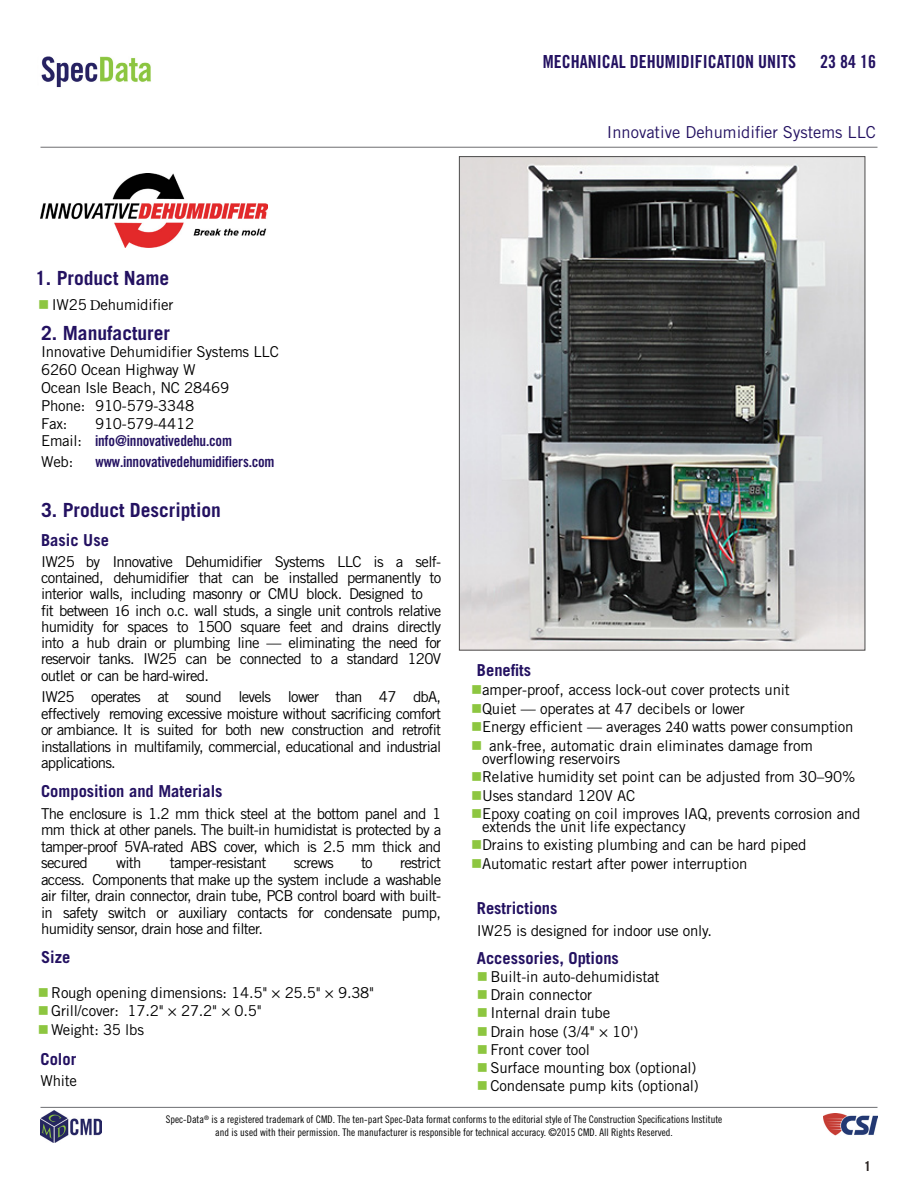
<style>
.page{position:relative;width:918px;height:1188px;background:#fff}
.page>*{position:absolute;margin:0;border:0;box-sizing:border-box;transform-origin:0 0}
.t1{font:700 19.5px "Trade Gothic";color:#231161}
.t2{font:18px "Trade Gothic Bd Cn No 20";color:#231161}
.t3{font:700 16.5px "Trade Gothic";color:#231161}
.t4{font:16.5px "Trade Gothic";color:#231161}
.t5{font:15px/18.3px "Trade Gothic";letter-spacing:-.015em;color:#000}
.t6{font:15px/16.2px "Trade Gothic";letter-spacing:-.045em;color:#000}
.t7{font:15px "Trade Gothic Bd Cn No 20";letter-spacing:-.015em;color:#231161}
.t8{font:700 13.5px "Trade Gothic";color:#28211f}
.t9{font:10.5px/12.6px "Trade Gothic Cn No 18";color:#000;text-align:center}
.s1{font-family:"Minion Pro"}
.s2{font-family:"Trade Gothic";color:#000}
.s3{font-family:"Minion Pro";font-size:16.5px}
</style>
<div class="page">
<img style="left:41px;top:56px;width:110px;height:32px">
<hr style="left:40px;top:147px;width:838px;height:1px;background:#6d6e71">
<hr style="left:40px;top:1107px;width:838px;height:1px;background:#6d6e71">
<img style="left:824px;top:1113px;width:53px;height:23px">
<img style="left:41px;top:1111px;width:61px;height:31px">
<img style="left:40px;top:174px;width:228px;height:73px">
<img style="left:461px;top:158px;width:402px;height:490px">
<p class="t2" style="left:543px;top:51px;width:255px">MECHANICAL DEHUMIDIFICATION UNITS</p>
<p class="t2" style="left:820px;top:51px;width:57px">23 84 16</p>
<p class="t4" style="left:607px;top:122px;width:271px">Innovative Dehumidifier Systems LLC</p>
<h1 class="t1" style="left:35px;top:266px;width:136px">1. Product Name</h1>
<p class="t5" style="left:52px;top:295px;width:123px">IW25 <span class="s1">D</span>ehumidifier</p>
<h1 class="t1" style="left:41px;top:321px;width:130px">2. Manufacturer</h1>
<p class="t5" style="left:41px;top:343px;width:239px;line-height:17.9px">Innovative Dehumidifier Systems LLC<br>6260 Ocean Highway W<br>Ocean Isle Beach, NC 28469<br>Phone: 910-579-3348<br>Fax:</p>
<p class="t5" style="left:95px;top:414px;width:101px">910-579-4412</p>
<p class="t7" style="left:41px;top:432px;width:192px"><span class="s2">Email:</span> info@innovativedehu.com</p>
<p class="t5" style="left:41px;top:452px;width:34px">Web:</p>
<p class="t7" style="left:96px;top:452px;width:181px">www.innovativedehumidifiers.com</p>
<h1 class="t1" style="left:41px;top:498px;width:181px">3. Product Description</h1>
<p class="t3" style="left:41px;top:530px;width:69px">Basic Use</p>
<p class="t6" style="left:41px;top:554px;width:402px">IW25 by Innovative Dehumidifier Systems LLC is a self&shy;contained, dehumidifier that can be installed permanently to interior walls, including masonry or CMU block. Designed to<br>fit between <span class="s1">1</span>6 inch o.c. wall studs, a single unit controls relative humidity for spaces to 1500 square feet and drains directly into a hub drain or plumbing line — eliminating the need for reservoir tanks. IW25 can be connected to a standard 120V outlet or can be hard-wired.</p>
<p class="t5" style="left:41px;top:689px;width:402px;line-height:16.5px;text-align:justify">IW25 operates at sound levels lower than 47 dbA, effectively removing excessive moisture without sacrificing comfort or ambiance. It is suited for both new construction and retrofit installations in multifamily, commercial, educational and industrial applications.</p>
<p class="t3" style="left:41px;top:781px;width:183px">Composition and Materials</p>
<p class="t5" style="left:41px;top:805px;width:402px;line-height:16.5px;text-align:justify">The enclosure is 1.2 mm thick steel at the bottom panel and 1 mm thick at other panels. The built-in humidistat is protected by a tamper-proof 5VA-rated ABS cover, which is 2.5 mm thick and secured</p>
<p class="t5" style="left:41px;top:855px;width:402px;line-height:16.5px;text-align:justify;text-indent:359px">restrict access. Components that make up the system include a washable air filter, drain connector, drain tube, PCB control board with built&shy;in safety switch or auxiliary contacts for condensate pump, humidity sensor, drain hose and filter.</p>
<p class="t3" style="left:41px;top:947px;width:31px">Size</p>
<p class="t5" style="left:116px;top:854px;width:27px">with</p>
<p class="t6" style="left:170px;top:855px;width:98px">tamper-resistant</p>
<p class="t5" style="left:294px;top:854px;width:41px">screws</p>
<p class="t5" style="left:361px;top:854px;width:13px">to</p>
<p class="t5" style="left:51px;top:984px;width:324px">Rough opening dimensions: 14.5" × 25.5" × 9.38"<br>Grill/cover: 17.2" × 27.2" × 0.5"<br>Weight: 35 lbs</p>
<p class="t3" style="left:40px;top:1049px;width:37px">Color</p>
<p class="t5" style="left:40px;top:1072px;width:38px">White</p>
<p class="t3" style="left:477px;top:660px;width:56px">Benefits</p>
<p class="t5" style="left:482px;top:681px;width:309px">amper-proof, access lock-out cover protects unit</p>
<p class="t5" style="left:482px;top:699px;width:264px">Quiet — operates at 47 decibels or lower</p>
<p class="t5" style="left:482px;top:718px;width:373px">Energy efficient — averages <span class="s3">240</span> watts power consumption</p>
<p class="t5" style="left:489px;top:737px;width:325px">ank-free, automatic drain eliminates damage from</p>
<p class="t5" style="left:482px;top:750px;width:380px">overflowing reservoirs<br>Relative humidity set point can be adjusted from 30–90% Uses standard 120V AC<br>Epoxy coating on coil improves IAQ, prevents corrosion and</p>
<p class="t5" style="left:482px;top:818px;width:326px">extends the unit life expectancy<br>Drains to existing plumbing and can be hard piped<br>Automatic restart after power interruption</p>
<p class="t3" style="left:477px;top:898px;width:82px">Restrictions</p>
<p class="t5" style="left:477px;top:921px;width:237px">IW25 is designed for indoor use only.</p>
<p class="t3" style="left:477px;top:948px;width:144px">Accessories, Options</p>
<p class="t5" style="left:490px;top:967px;width:210px">Built-in auto-dehumidistat<br>Drain connector<br>Internal drain tube<br>Drain hose (3/4" × 10')<br>Front cover tool<br>Surface mounting box (optional)<br>Condensate pump kits (optional)</p>
<p class="t9" style="left:166px;top:1113px;width:558px">Spec-Data<sup>®</sup> is a registered trademark of CMD. The ten-part Spec-Data format conforms to the editorial style of The Construction Specifications Institute and is used with their permission. The manufacturer is responsible for technical accuracy. ©2015 CMD. All Rights Reserved.</p>
<p class="t8" style="left:864px;top:1157px;width:9px">1</p>
</div>
